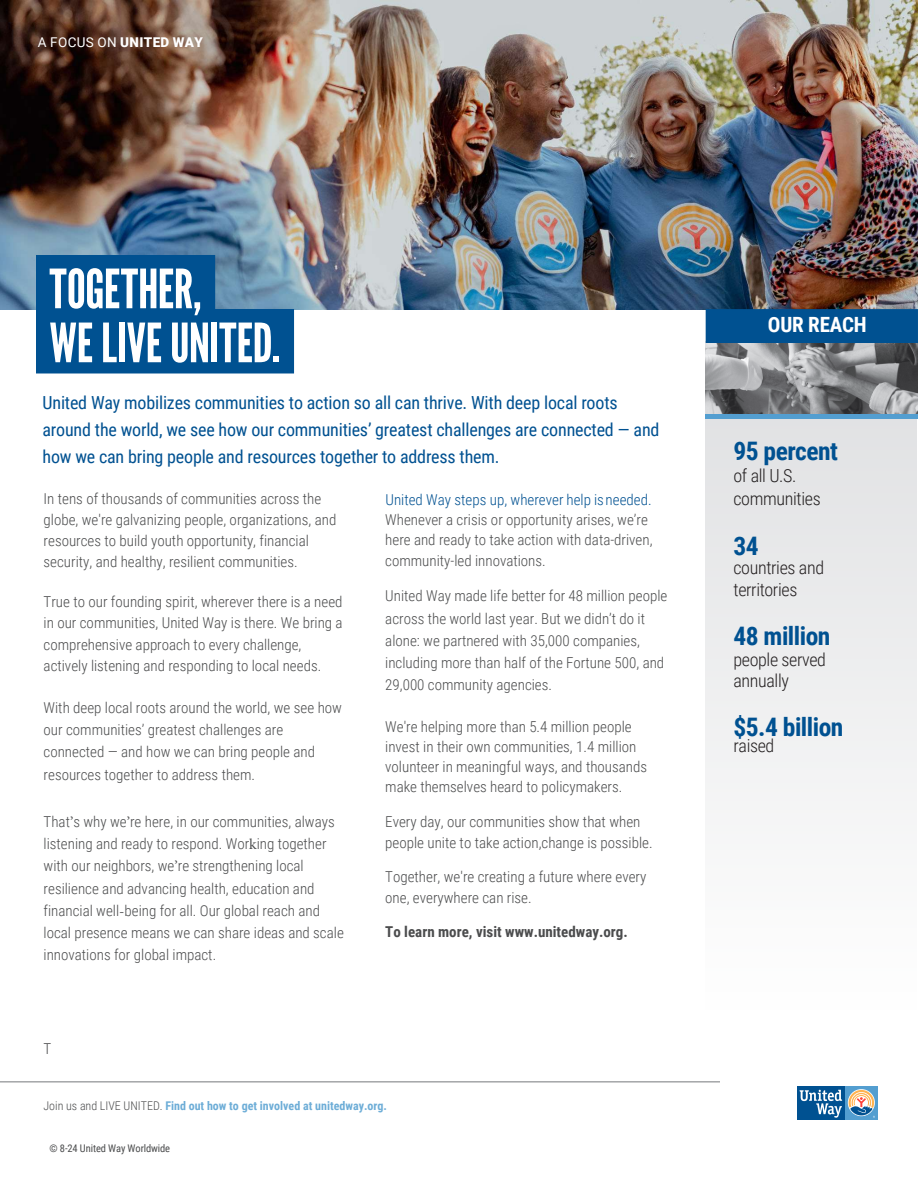
<style>
.page{position:relative;width:918px;height:1188px;background:#fff}
.page>*{position:absolute;margin:0;border:0;box-sizing:border-box;transform-origin:0 0}
._1-head{font:54px "League Gothic";letter-spacing:-.005em;color:#fff}
.t1{font:33px "League Gothic";letter-spacing:-.005em;color:#fff}
._5-sideTEXTSM{font:700 25.5px "Roboto Condensed";letter-spacing:-.02em;color:#005191}
.t2{font:700 21px "Roboto Condensed";letter-spacing:-.01em;color:#fff}
._3-intro{font:18px/27px "Roboto Condensed";letter-spacing:-.01em;color:#005191}
._5-sideTEXTSM-2{font:300 18px/22.8px "Roboto Condensed";letter-spacing:-.02em;color:#231f20}
._3-body{font:300 15px/22.2px "Roboto Condensed";color:#4b4c4d}
._3-body-2{font:700 15px "Roboto Condensed";color:#4b4c4d}
._3-intro-2{font:900 13.5px "Roboto";letter-spacing:.025em;color:#fff}
.t3{font:700 12px "Roboto Condensed";color:#6dadd7}
.t4{font:10.5px "Roboto Condensed";letter-spacing:-.01em;color:#4b4c4d}
.s1{font-weight:400}
.s2{font-family:"Minion Pro";font-weight:400}
.s3{color:#005191}
.s4{font-weight:300;color:#4b4c4d}
</style>
<div class="page">
<svg style="left:705px;top:419px;width:211px;height:663px;fill:#f2f2f3"></svg>
<div style="left:845px;top:1086px;width:33px;height:34px;background:#539ed0"></div>
<div style="left:797px;top:1086px;width:48px;height:34px;background:#005191"></div>
<svg style="left:848px;top:1089px;width:27px;height:27px"></svg>
<svg style="left:800px;top:1090px;width:42px;height:28px"></svg>
<svg style="left:849px;top:1090px;width:26px;height:28px"></svg>
<hr style="left:0;top:1082px;width:720px;height:1px;background:#76787b">
<img style="left:0;top:0;width:918px;height:309px">
<img style="left:705px;top:341px;width:213px;height:73px">
<div style="left:36px;top:255px;width:179px;height:64px;background:#005191"></div>
<div style="left:36px;top:309px;width:258px;height:64px;background:#005191"></div>
<div style="left:705px;top:414px;width:213px;height:5px;background:#539ed0"></div>
<svg style="left:706px;top:305px;width:212px;height:42px;background:#15568a"></svg>
<p class="_3-intro-2" style="left:38px;top:33px;width:167px"><span class="s1">A FOCUS ON</span> UNITED WAY</p>
<p class="_1-head" style="left:50px;top:257px;width:153px">TOGETHER,</p>
<p class="_1-head" style="left:50px;top:311px;width:232px">WE LIVE UNITED.</p>
<h2 class="t1" style="left:50px;top:323px;width:107px">LIVE UNITED</h2>
<p class="_3-intro" style="left:43px;top:388px;width:618px">United Way mobilizes communities to action so all can thrive. With deep local roots around the world, we see how our communities’ greatest challenges are connected — and how we can bring people and resources together to address them.</p>
<p class="_3-body" style="left:44px;top:488px;width:294px;line-height:21px">In tens of thousands of communities across the globe, we're galvanizing people, organizations, and resources to build youth opportunity, financial security, and healthy, resilient communities.</p>
<p class="_3-body" style="left:44px;top:590px;width:301px;line-height:21.5px">True to our founding spirit, wherever there is a need in our communities, United Way is there. We bring a comprehensive approach to every challenge, actively listening and responding to local needs.</p>
<p class="_3-body" style="left:44px;top:696px;width:300px">With deep local roots around the world, we see how our communities’ greatest challenges are connected — and how we can bring people and resources together to address them.</p>
<p class="_3-body" style="left:44px;top:810px;width:302px">That<span class="s2">’</span>s why we<span class="s2">’</span>re here, in our communities, always listening and ready to respond. Wor<span class="s2">k</span>ing together with our neighbors, we<span class="s2">’</span>re strengthening local resilience and advancing health, education and financial well<span class="s2">-</span>being for all. Our global reach and local presence means we can share ideas and scale innovations for global impact.</p>
<p class="_3-body" style="left:385px;top:489px;width:269px;line-height:20.2px"><span class="s3">United Way steps up, wherever help is needed.<br></span>Whenever a crisis or opportunity arises, we’re here and ready to take action with data-driven, community-led innovations.</p>
<p class="_3-body" style="left:385px;top:584px;width:284px">United Way made life better for 48 million people across the world last year. But we didn’t do it alone: we partnered with 35,000 companies, including more than half of the Fortune 500, and 29,000 community agencies.</p>
<p class="_3-body" style="left:385px;top:716px;width:263px;line-height:20.2px">We're helping more than 5.4 million people invest in their own communities, 1.4 million volunteer in meaningful ways, and thousands make themselves heard to policymakers.</p>
<p class="_3-body" style="left:385px;top:810px;width:269px;line-height:20.9px">Every day, our communities show that when people unite to take action,change is possible.</p>
<p class="_3-body" style="left:385px;top:866px;width:263px;line-height:20.9px">Together, we're creating a future where every one, everywhere can rise.</p>
<p class="_3-body-2" style="left:385px;top:921px;width:244px">To learn more, visit www.unitedway.org.</p>
<p class="_3-body" style="left:44px;top:1037px;width:9px">T</p>
<p class="t3" style="left:44px;top:1097px;width:345px"><span class="s4">Join us and LIVE UNITED.</span> Find out how to get involved at unitedway.org.</p>
<p class="t4" style="left:50px;top:1141px;width:122px">© 8-24 United Way Worldwide</p>
<h3 class="t2" style="left:768px;top:310px;width:101px">OUR REACH</h3>
<p class="_5-sideTEXTSM" style="left:734px;top:433px;width:106px">95 percent</p>
<p class="_5-sideTEXTSM-2" style="left:734px;top:463px;width:89px">of all U.S. communities</p>
<p class="_5-sideTEXTSM-2" style="left:734px;top:556px;width:92px;line-height:21.8px">countries and territories</p>
<p class="_5-sideTEXTSM" style="left:734px;top:618px;width:98px">48 million</p>
<p class="_5-sideTEXTSM-2" style="left:733px;top:649px;width:94px;line-height:20.4px">people served annually</p>
<p class="_5-sideTEXTSM" style="left:733px;top:709px;width:111px">$5.4 billion</p>
<p class="_5-sideTEXTSM-2" style="left:733px;top:733px;width:42px">raised</p>
</div>
